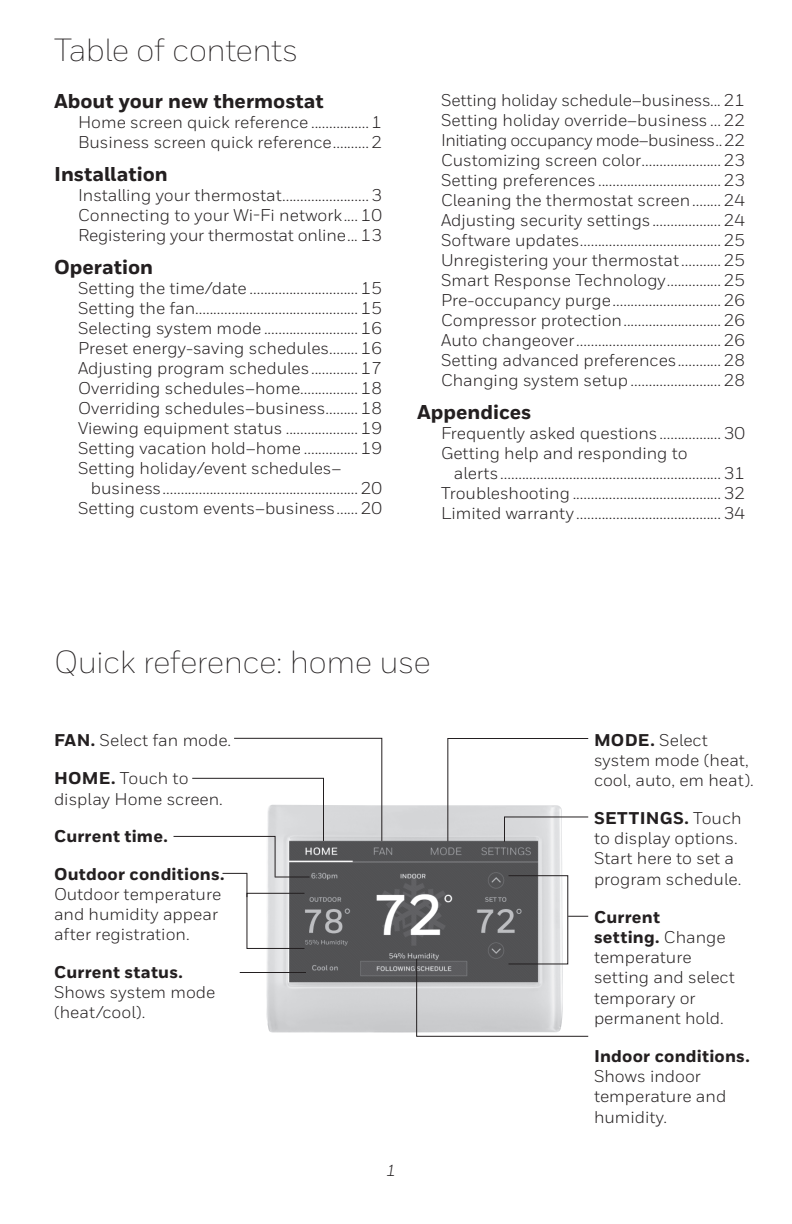
<style>
.page{position:relative;width:792px;height:1224px;background:#fff}
.page>*{position:absolute;margin:0;border:0;box-sizing:border-box;transform-origin:0 0}
.t1{font:300 32px "Honeywell Sans";letter-spacing:-.02em;color:#231f20}
.t2{font:800 20px "Honeywell Sans";color:#231f20}
.t3{font:17px/20px "Honeywell Sans";color:#231f20}
.t4{font:800 17px "Honeywell Sans";letter-spacing:.015em;color:#231f20}
.t5{font:italic 16px "Honeywell Sans";color:#231f20}
.s1{font-weight:800}
</style>
<div class="page">
<img style="left:266px;top:805px;width:304px;height:228px">
<svg style="left:416px;top:958px;width:173px;height:79px"></svg>
<svg style="left:447px;top:738px;width:142px;height:105px"></svg>
<svg style="left:568px;top:916px;width:20px;height:1px"></svg>
<div style="left:508px;top:875px;width:60px;height:89px;border:1px solid #231f20"></div>
<div style="left:246px;top:893px;width:59px;height:56px;border:1px solid #231f20"></div>
<svg style="left:173px;top:737px;width:210px;height:160px"></svg>
<hr style="left:240px;top:972px;width:66px;height:1px;background:#231f20">
<h1 class="t1" style="left:54px;top:31px;width:246px">Table of contents</h1>
<p class="t2" style="left:54px;top:89px;width:271px">About your new thermostat</p>
<p class="t3" style="left:78px;top:112px;width:305px">Home screen quick reference ................1<br>Business screen quick reference..........2</p>
<p class="t2" style="left:54px;top:162px;width:115px">Installation</p>
<p class="t3" style="left:78px;top:185px;width:305px;text-align:justify">Installing your thermostat........................3<br>Connecting to your Wi-Fi network....10<br>Registering your thermostat online... 13</p>
<p class="t2" style="left:54px;top:255px;width:101px">Operation</p>
<p class="t3" style="left:78px;top:278px;width:305px;text-align:justify">Setting the time/date ..............................15<br>Setting the fan.............................................15<br>Selecting system mode ..........................16<br>Preset energy-saving schedules........16<br>Adjusting program schedules.............17<br>Overriding schedules–home................18<br>Overriding schedules–business.........18<br>Viewing equipment status ....................19<br>Setting vacation hold–home ...............19<br>Setting holiday/event schedules–</p>
<p class="t3" style="left:78px;top:478px;width:305px;text-align:right">business......................................................20<br>Setting custom events–business......20</p>
<p class="t3" style="left:441px;top:90px;width:305px;text-align:justify">Setting holiday schedule–business... 21<br>Setting holiday override–business ...22<br>Initiating occupancy mode–business..22<br>Customizing screen color......................23<br>Setting preferences ..................................23<br>Cleaning the thermostat screen........24<br>Adjusting security settings...................24<br>Software updates.......................................25<br>Unregistering your thermostat...........25<br>Smart Response Technology...............25<br>Pre-occupancy purge..............................26<br>Compressor protection...........................26<br>Auto changeover........................................26<br>Setting advanced preferences............28<br>Changing system setup.........................28</p>
<p class="t2" style="left:417px;top:400px;width:116px">Appendices</p>
<p class="t3" style="left:441px;top:423px;width:305px">Frequently asked questions.................30<br>Getting help and responding to</p>
<p class="t3" style="left:441px;top:463px;width:305px;text-align:justify;text-indent:13px">alerts.............................................................31<br>Troubleshooting .........................................32<br>Limited warranty ........................................34</p>
<h1 class="t1" style="left:54px;top:643px;width:378px">Quick reference: home use</h1>
<p class="t3" style="left:54px;top:730px;width:179px"><span class="s1">FAN.</span> Select fan mode.</p>
<p class="t3" style="left:54px;top:768px;width:170px"><span class="s1">HOME.</span> Touch to display Home screen.</p>
<p class="t4" style="left:54px;top:826px;width:115px">Current time.</p>
<p class="t4" style="left:54px;top:864px;width:172px">Outdoor conditions.</p>
<p class="t3" style="left:54px;top:884px;width:169px">Outdoor temperature and humidity appear after registration.</p>
<p class="t4" style="left:54px;top:962px;width:130px">Current status.</p>
<p class="t3" style="left:54px;top:982px;width:163px">Shows system mode (heat/cool).</p>
<p class="t5" style="left:386px;top:1161px;width:11px">1</p>
<p class="t3" style="left:594px;top:730px;width:161px"><span class="s1">MODE.</span> Select system mode (heat, cool, auto, em heat).</p>
<p class="t3" style="left:594px;top:808px;width:149px"><span class="s1">SETTINGS.</span> Touch to display options.<br>Start here to set a program schedule.</p>
<p class="t3" style="left:594px;top:907px;width:142px"><span class="s1">Current<br>setting.</span> Change temperature setting and select temporary or permanent hold.</p>
<p class="t4" style="left:594px;top:1046px;width:157px">Indoor conditions.</p>
<p class="t3" style="left:594px;top:1066px;width:134px">Shows indoor temperature and humidity.</p>
</div>
